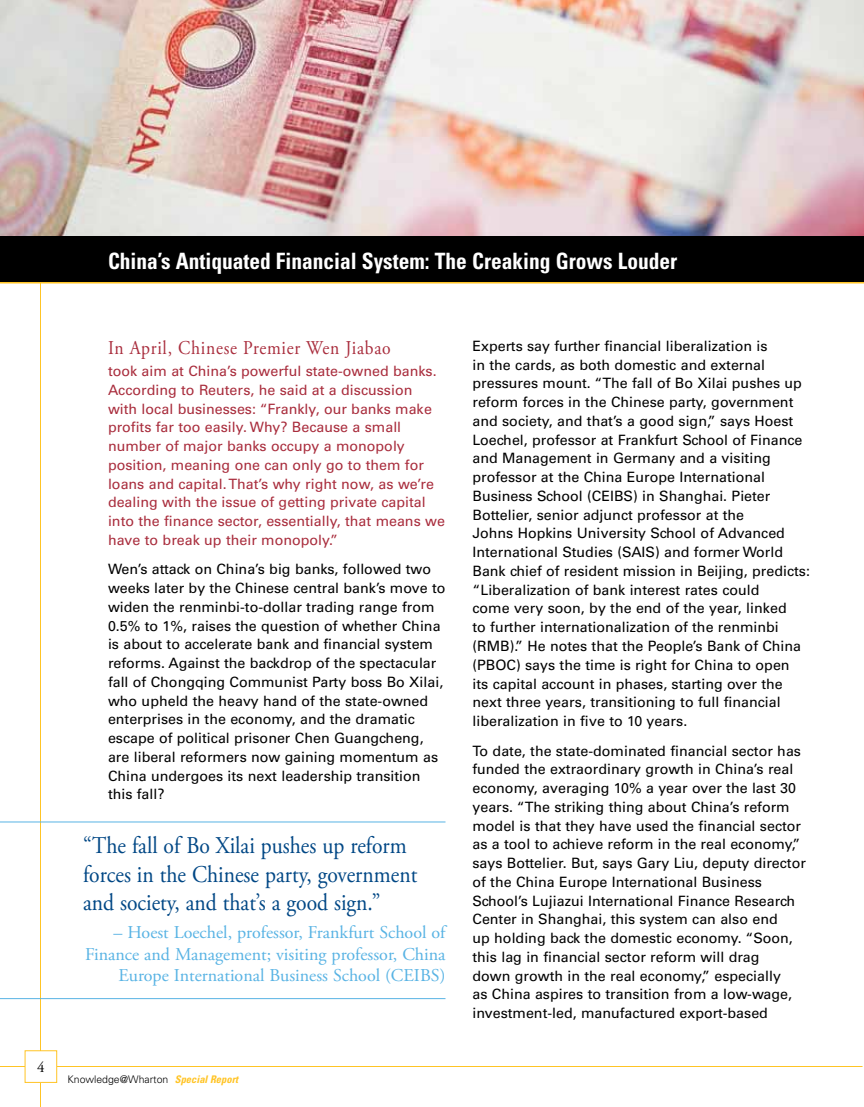
<style>
.page{position:relative;width:864px;height:1107px;background:#fff}
.page>*{position:absolute;margin:0;border:0;box-sizing:border-box;transform-origin:0 0}
.t1{font:24px/28.8px "Adobe Garamond Pro";color:#004785;scale:.9 1}
.t2{font:700 condensed 22.5px "Univers";color:#fff;scale:.95 1}
.t3{font:19.5px "Adobe Garamond Pro";letter-spacing:.03em;color:#a92d3d;scale:.9 1}
.t4{font:18px/21.6px "Adobe Garamond Pro";color:#58b3e4;text-align:right}
.t5{font:15px "Adobe Garamond Pro";color:#000}
.t6{font:14.25px/18.8px "Univers";color:#000}
.t7{font:14.25px/18.8px "Univers";color:#a92d3d}
.t8{font:300 10.5px "Univers";color:#000}
.s1{font-weight:700;font-style:italic;font-stretch:condensed;color:#ffc425}
</style>
<div class="page">
<hr style="left:40px;top:0;width:1px;height:1107px;background:#ffc425">
<hr style="left:0;top:1066px;width:863px;height:1px;background:#ffc425">
<div style="left:25px;top:1051px;width:32px;height:31px;background:#fff"></div>
<div style="left:25px;top:1050px;width:32px;height:33px;border:1px solid #ffc425"></div>
<img style="left:0;top:0;width:864px;height:236px">
<div style="left:0;top:236px;width:864px;height:46px;background:#000"></div>
<hr style="left:0;top:282px;width:864px;height:2px;background:#ffc425">
<hr style="left:0;top:822px;width:446px;height:1px;background:#58b3e4">
<hr style="left:0;top:998px;width:446px;height:1px;background:#58b3e4">
<h2 class="t2" style="left:108px;top:247px;width:601px">China’s Antiquated Financial System: The Creaking Grows Louder</h2>
<h3 class="t3" style="left:108px;top:336px;width:316px">In April, Chinese Premier Wen Jiabao</h3>
<p class="t7" style="left:108px;top:362px;width:338px">took aim at China’s powerful state-owned banks.<br>According to Reuters, he said at a discussion with local businesses: “Frankly, our banks make profits far too easily. Why? Because a small number of major banks occupy a monopoly position, meaning one can only go to them for loans and capital. That’s why right now, as we’re dealing with the issue of getting private capital into the finance sector, essentially, that means we have to break up their monopoly.”</p>
<p class="t6" style="left:108px;top:560px;width:339px">Wen’s attack on China’s big banks, followed two weeks later by the Chinese central bank’s move to widen the renminbi-to-dollar trading range from 0.5% to 1%, raises the question of whether China is about to accelerate bank and financial system reforms. Against the backdrop of the spectacular fall of Chongqing Communist Party boss Bo Xilai, who upheld the heavy hand of the state-owned enterprises in the economy, and the dramatic escape of political prisoner Chen Guangcheng, are liberal reformers now gaining momentum as China undergoes its next leadership transition this fall?</p>
<h1 class="t1" style="left:83px;top:832px;width:373px">“The fall of Bo Xilai pushes up reform forces in the Chinese party, government and society, and that’s a good sign.”</h1>
<p class="t4" style="left:85px;top:922px;width:362px">– Hoest Loechel, professor, Frankfurt School of<br>Finance and Management; visiting professor, China<br>Europe International Business School (CEIBS)</p>
<p class="t5" style="left:37px;top:1058px;width:9px">4</p>
<p class="t8" style="left:68px;top:1073px;width:172px">Knowledge@Wharton <span class="s1">Special Report</span></p>
<p class="t6" style="left:473px;top:337px;width:339px">Experts say further financial liberalization is<br>in the cards, as both domestic and external pressures mount. “The fall of Bo Xilai pushes up reform forces in the Chinese party, government and society, and that’s a good sign,” says Hoest Loechel, professor at Frankfurt School of Finance and Management in Germany and a visiting professor at the China Europe International Business School (CEIBS) in Shanghai. Pieter Bottelier, senior adjunct professor at the<br>Johns Hopkins University School of Advanced International Studies (SAIS) and former World Bank chief of resident mission in Beijing, predicts: “Liberalization of bank interest rates could<br>come very soon, by the end of the year, linked<br>to further internationalization of the renminbi (RMB).” He notes that the People’s Bank of China (PBOC) says the time is right for China to open<br>its capital account in phases, starting over the next three years, transitioning to full financial liberalization in five to 10 years.</p>
<p class="t6" style="left:473px;top:741px;width:335px">To date, the state-dominated financial sector has funded the extraordinary growth in China’s real economy, averaging 10% a year over the last 30 years. “The striking thing about China’s reform model is that they have used the financial sector as a tool to achieve reform in the real economy,” says Bottelier. But, says Gary Liu, deputy director of the China Europe International Business School’s Lujiazui International Finance Research Center in Shanghai, this system can also end<br>up holding back the domestic economy. “Soon, this lag in financial sector reform will drag<br>down growth in the real economy,” especially<br>as China aspires to transition from a low-wage, investment-led, manufactured export-based</p>
</div>
